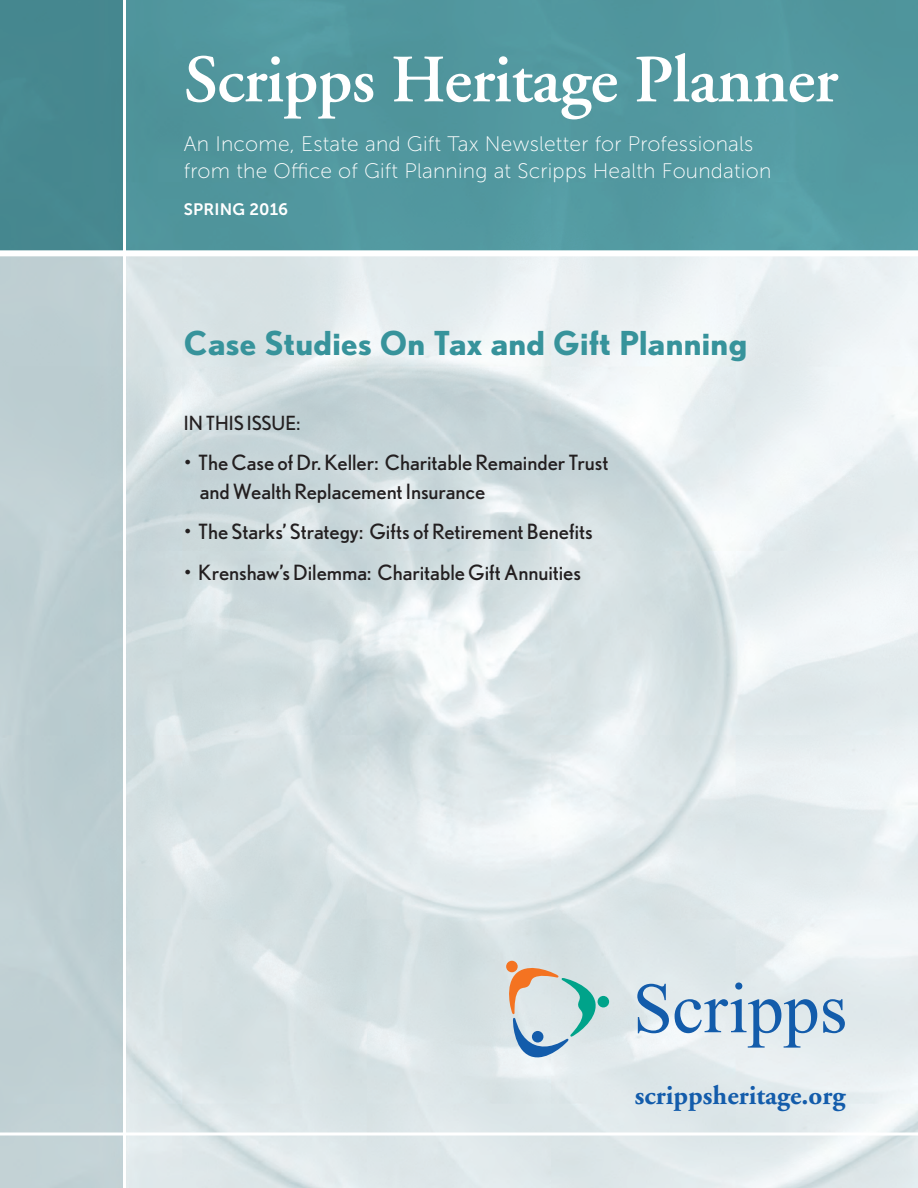
<style>
.page{position:relative;width:918px;height:1188px;background:#fff}
.page>*{position:absolute;margin:0;border:0;box-sizing:border-box;transform-origin:0 0}
.t1{font:600 67.5px "Adobe Garamond";letter-spacing:-.01em;color:#fff}
.Title_p{font:700 33px "Nobel";letter-spacing:.01em;color:#37939b}
.t2{font:700 27px "Adobe Garamond";color:#135cab}
.Title_p-2{font:21px/28.5px "Nobel";letter-spacing:-.005em;color:#231f20}
.t3{font:21px/27px "Museo Sans 100";letter-spacing:.01em;color:#fff}
.Title_p-3{font:19.5px "Nobel";color:#231f20}
.t4{font:16.5px "Museo Sans 700";letter-spacing:.01em;color:#fff}
</style>
<div class="page">
<div style="left:0;top:0;width:918px;height:251px;background:linear-gradient(to right,#4b8e95,#569ea5)"></div>
<hr style="left:123px;top:0;width:3px;height:1188px;background:#fff">
<div style="left:0;top:250px;width:918px;height:6px;background:#fff"></div>
<svg style="left:0;top:1132px;width:918px;height:4px"></svg>
<svg style="left:506px;top:961px;width:103px;height:96px;background:#bececd"></svg>
<svg style="left:637px;top:984px;width:32px;height:49px;background:#96b6d5"></svg>
<svg style="left:675px;top:982px;width:142px;height:66px;background:#b6ccdf"></svg>
<svg style="left:823px;top:999px;width:22px;height:34px"></svg>
<p class="t1" style="left:184px;top:43px;width:656px">Scripps Heritage Planner</p>
<p class="t3" style="left:184px;top:130px;width:589px">An Income, Estate and Gift Tax Newsletter for Professionals from the Office of Gift Planning at Scripps Health Foundation</p>
<p class="t4" style="left:184px;top:200px;width:106px">SPRING 2016</p>
<p class="Title_p" style="left:184px;top:323px;width:565px">Case Studies On Tax and Gift Planning</p>
<p class="Title_p-3" style="left:184px;top:411px;width:118px">IN THIS ISSUE:</p>
<p class="Title_p-2" style="left:200px;top:448px;width:410px;text-indent:-16px">• The Case of Dr. Keller: Charitable Remainder Trust and Wealth Replacement Insurance</p>
<p class="Title_p-2" style="left:184px;top:517px;width:411px">• The Starks’ Strategy: Gifts of Retirement Benefits</p>
<p class="Title_p-2" style="left:184px;top:557px;width:399px">• Krenshaw’s Dilemma: Charitable Gift Annuities</p>
<p class="t2" style="left:635px;top:1080px;width:212px">scrippsheritage.org</p>
</div>
